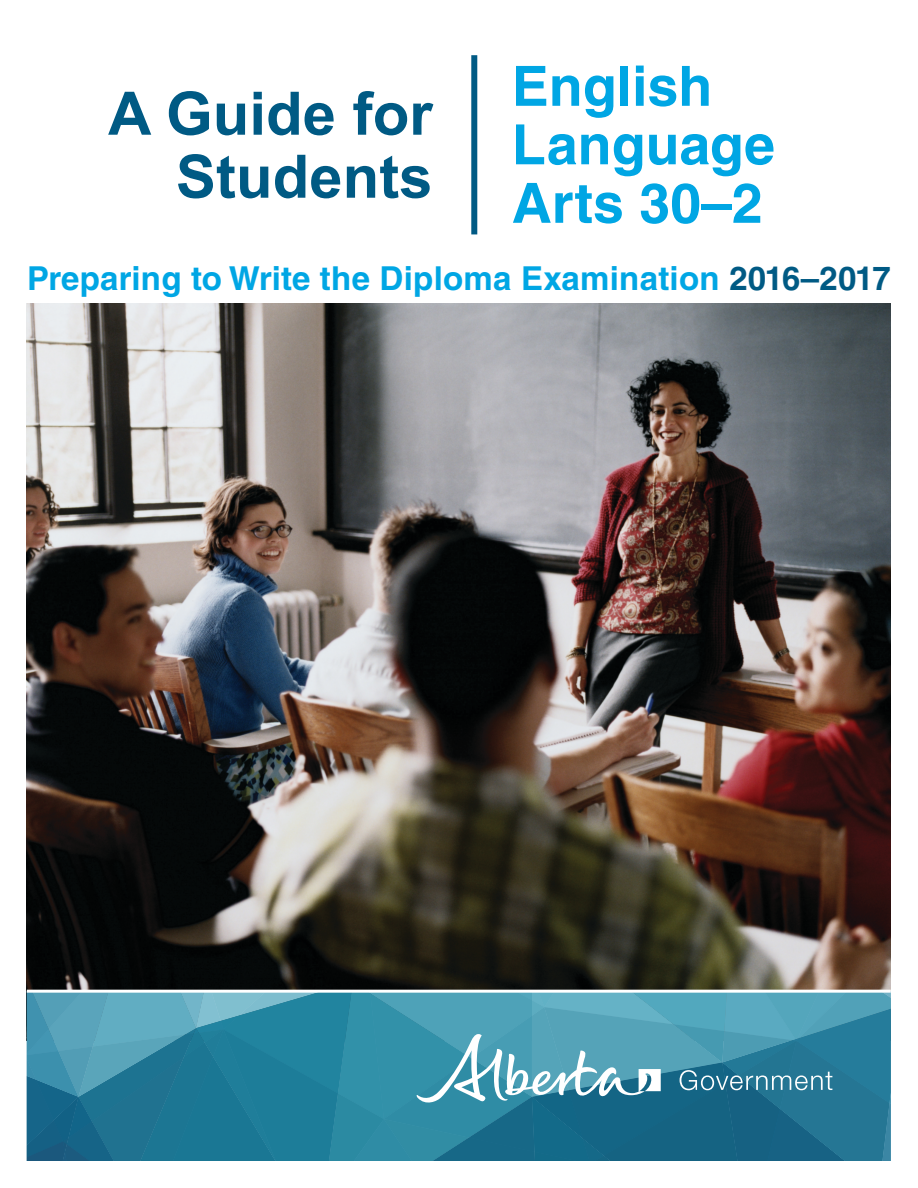
<style>
.page{position:relative;width:918px;height:1188px;background:#fff}
.page>*{position:absolute;margin:0;border:0;box-sizing:border-box;transform-origin:0 0}
.t1{font:700 60px/63px "Arial";color:#005a84;text-align:right}
.t2{font:700 55.5px/58.5px "Helvetica LT Std";color:#00a6e4}
.t3{font:700 33px "Helvetica LT Std";letter-spacing:.01em;color:#00a6e4}
.s1{color:#005a84}
</style>
<div class="page">
<div style="left:471px;top:55px;width:6px;height:179px;background:#005a84"></div>
<img style="left:26px;top:304px;width:864px;height:736px">
<svg style="left:27px;top:993px;width:864px;height:168px;background:#388aa4"></svg>
<hr style="left:27px;top:990px;width:864px;height:3px;background:#fff">
<p class="t1" style="left:108px;top:84px;width:326px">A Guide for<br>Students</p>
<p class="t2" style="left:512px;top:56px;width:265px">English<br>Language<br>Arts 30–2</p>
<p class="t3" style="left:27px;top:258px;width:865px">Preparing to Write the Diploma Examination <span class="s1">2016–2017</span></p>
</div>
